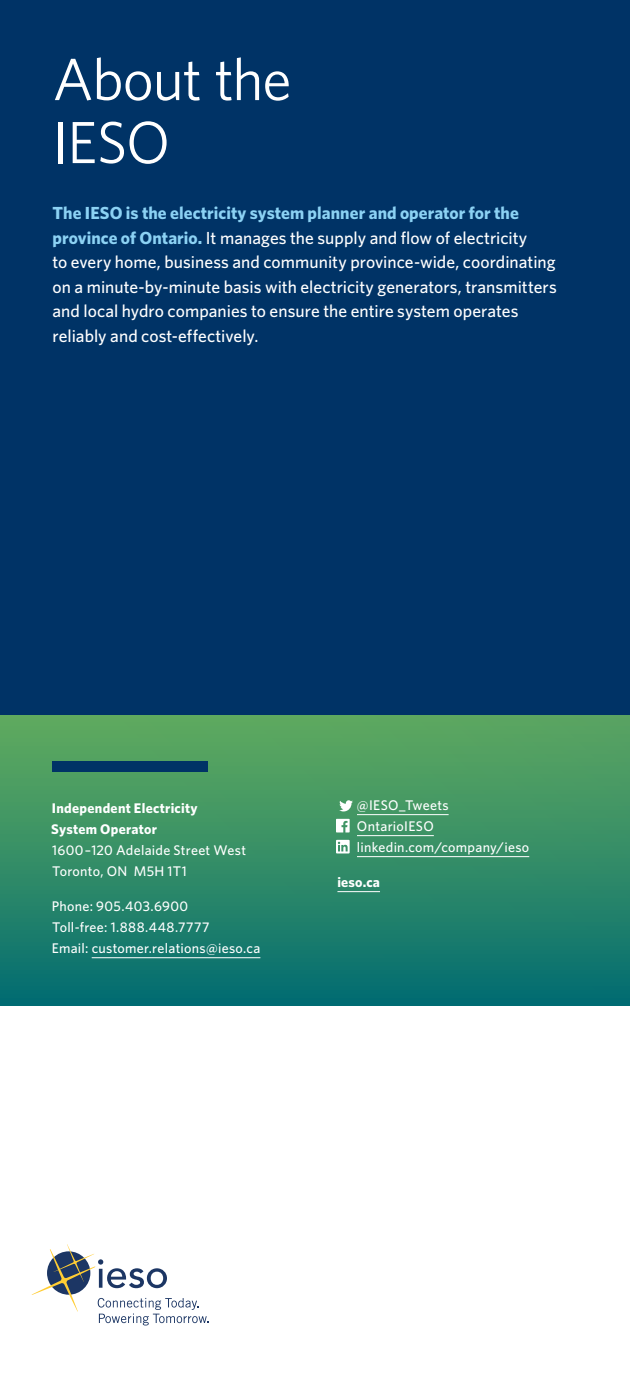
<style>
.page{position:relative;width:630px;height:1386px;background:#fff}
.page>*{position:absolute;margin:0;border:0;box-sizing:border-box;transform-origin:0 0}
.t1{font:59.5px/63px "Whitney";letter-spacing:-.02em;color:#fff}
.t2{font:500 17.5px/24.5px "Whitney";color:#fff}
.t3{font:500 14px/21px "Whitney";letter-spacing:.02em;color:#fff}
.t4{font:700 14px "Whitney";letter-spacing:.02em;color:#fff}
.s1{font-weight:700;color:#8cd2f4}
</style>
<div class="page">
<svg style="left:0;top:715px;width:630px;height:290px;background:#328b67"></svg>
<div style="left:0;top:0;width:630px;height:715px;background:#036"></div>
<div style="left:52px;top:762px;width:156px;height:10px;background:#036"></div>
<hr style="left:92px;top:957px;width:168px;height:1px;background:#fff">
<svg style="left:32px;top:1244px;width:177px;height:82px"></svg>
<hr style="left:357px;top:814px;width:92px;height:1px;background:#fff">
<hr style="left:357px;top:835px;width:77px;height:1px;background:#fff">
<hr style="left:357px;top:856px;width:172px;height:1px;background:#fff">
<hr style="left:337px;top:891px;width:43px;height:1px;background:#fff">
<svg style="left:339px;top:800px;width:14px;height:11px"></svg>
<svg style="left:336px;top:819px;width:14px;height:13px"></svg>
<svg style="left:336px;top:840px;width:14px;height:13px"></svg>
<h1 class="t1" style="left:52px;top:46px;width:241px">About the<br>IESO</h1>
<p class="t2" style="left:52px;top:200px;width:506px"><span class="s1">The IESO is the electricity system planner and operator for the province of Ontario.</span> It manages the supply and flow of electricity<br>to every home, business and community province-wide, coordinating on a minute-by-minute basis with electricity generators, transmitters and local hydro companies to ensure the entire system operates reliably and cost-effectively.</p>
<p class="t4" style="left:52px;top:799px;width:147px">Independent Electricity</p>
<p class="t3" style="left:357px;top:795px;width:93px">@IESO_Tweets</p>
<p class="t4" style="left:51px;top:820px;width:107px">System Operator</p>
<p class="t3" style="left:357px;top:816px;width:78px">OntarioIESO</p>
<p class="t3" style="left:52px;top:840px;width:195px">1600–120 Adelaide Street West</p>
<p class="t3" style="left:357px;top:837px;width:174px">linkedin.com/company/ieso</p>
<p class="t3" style="left:52px;top:861px;width:136px">Toronto, ON M5H 1T1</p>
<p class="t4" style="left:337px;top:873px;width:44px">ieso.ca</p>
<p class="t3" style="left:52px;top:896px;width:210px">Phone: 905.403.6900<br>Toll-free: 1.888.448.7777<br>Email: customer.relations@ieso.ca</p>
</div>
